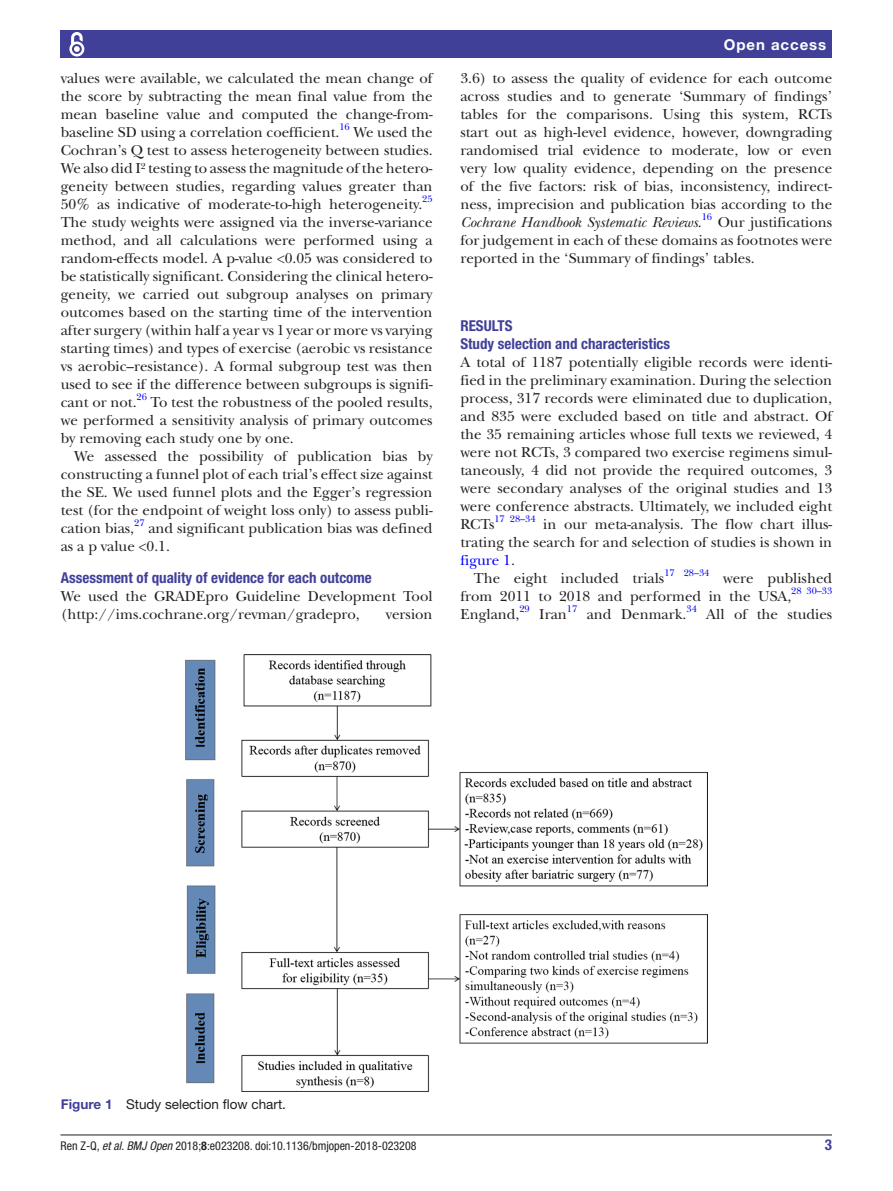
<style>
.page{position:relative;width:893px;height:1191px;background:#fff}
.page>*{position:absolute;margin:0;border:0;box-sizing:border-box;transform-origin:0 0}
.t1{font:15px/18px "New Baskerville";color:#231f20;text-align:justify}
.t2{font:700 condensed 15px/18px "Helvetica Neue LT Std";color:#414099}
.t3{font:700 15px "Helvetica Neue LT Std";letter-spacing:.065em;color:#fff}
.t4{font:15px "New Baskerville";color:#00f}
.t5{font:13.5px "Helvetica Neue LT Std";color:#231f20}
.t6{font:condensed 12px "Helvetica Neue LT Std";color:#231f20}
.t7{font:9.9px "New Baskerville";color:#00f}
.s1{font-style:italic}
.s2{color:#231f20}
.s3{font-weight:700;color:#414099}
.s4{font-weight:700}
</style>
<div class="page">
<hr style="left:61px;top:1134px;width:771px;height:1px;background:#231f20">
<div style="left:61px;top:31px;width:771px;height:27px;background:#414099"></div>
<svg style="left:69px;top:32px;width:16px;height:25px"></svg>
<img style="left:186px;top:654px;width:521px;height:437px">
<p class="t1" style="left:61px;top:69px;width:373px">values were available, we calculated the mean change of the score by subtracting the mean final value from the mean baseline value and computed the change-from&shy;baseline SD using a correlation coefficient.</p>
<p class="t7" style="left:339px;top:121px;width:12px">16</p>
<p class="t1" style="left:61px;top:123px;width:373px;text-indent:293px">We used the Cochran’s Q test to assess heterogeneity between studies.<br>We also did I² testing to assess the magnitude of the hetero&shy;geneity between studies, regarding values greater than 50% as indicative of moderate-to-high heterogeneity.</p>
<p class="t7" style="left:422px;top:193px;width:12px">25</p>
<p class="t1" style="left:61px;top:213px;width:373px">The study weights were assigned via the inverse-variance method, and all calculations were performed using a random-effects model. A p-value &lt;0.05 was considered to be statistically significant. Considering the clinical hetero&shy;geneity, we carried out subgroup analyses on primary outcomes based on the starting time of the intervention after surgery (within half a year vs 1year or more vs varying starting times) and types of exercise (aerobic vs resistance vs aerobic–resistance). A formal subgroup test was then used to see if the difference between subgroups is signifi&shy;cant or not.</p>
<p class="t7" style="left:137px;top:391px;width:12px">26</p>
<p class="t1" style="left:61px;top:393px;width:373px;text-indent:90px">To test the robustness of the pooled results, we performed a sensitivity analysis of primary outcomes by removing each study one by one.</p>
<p class="t1" style="left:61px;top:447px;width:373px;text-indent:14px">We assessed the possibility of publication bias by constructing a funnel plot of each trial’s effect size against the SE. We used funnel plots and the Egger’s regression test (for the endpoint of weight loss only) to assess publi&shy;cation bias,<sup>27</sup> and significant publication bias was defined as a p value &lt;0.1.</p>
<p class="t2" style="left:61px;top:568px;width:313px">Assessment of quality of evidence for each outcome</p>
<p class="t1" style="left:61px;top:587px;width:373px">We used the GRADEpro Guideline Development Tool (http://ims.cochrane.org/revman/gradepro,</p>
<p class="t1" style="left:386px;top:605px;width:48px">version</p>
<p class="t3" style="left:724px;top:35px;width:104px">Open access</p>
<p class="t1" style="left:460px;top:69px;width:373px">3.6) to assess the quality of evidence for each outcome across studies and to generate ‘Summary of findings’ tables for the comparisons. Using this system, RCTs start out as high-level evidence, however, downgrading randomised trial evidence to moderate, low or even very low quality evidence, depending on the presence of the five factors: risk of bias, inconsistency, indirect&shy;ness, imprecision and publication bias according to the <span class="s1">Cochrane Handbook Systematic Reviews</span>.</p>
<p class="t7" style="left:702px;top:211px;width:12px">16</p>
<p class="t1" style="left:460px;top:213px;width:373px;text-indent:257px">Our justifications for judgement in each of these domains as footnotes were reported in the ‘Summary of findings’ tables.</p>
<p class="t2" style="left:460px;top:316px;width:211px">Results<br>Study selection and characteristics</p>
<p class="t1" style="left:460px;top:353px;width:373px">A total of 1187 potentially eligible records were identi&shy;fied in the preliminary examination. During the selection process, 317 records were eliminated due to duplication, and 835 were excluded based on title and abstract. Of the 35 remaining articles whose full texts we reviewed, 4 were not RCTs, 3 compared two exercise regimens simul&shy;taneously, 4 did not provide the required outcomes, 3 were secondary analyses of the original studies and 13 were conference abstracts. Ultimately, we included eight RCTs</p>
<p class="t7" style="left:494px;top:513px;width:43px">17 28–34</p>
<p class="t1" style="left:543px;top:515px;width:290px">in our meta-analysis. The flow chart illus-</p>
<p class="t1" style="left:460px;top:533px;width:373px">trating the search for and selection of studies is shown in</p>
<p class="t4" style="left:460px;top:551px;width:56px">figure 1<span class="s2">.</span></p>
<p class="t1" style="left:474px;top:569px;width:192px">The eight included trials</p>
<p class="t7" style="left:664px;top:567px;width:47px">17 28–34</p>
<p class="t1" style="left:460px;top:569px;width:373px;text-indent:263px">were published from 2011 to 2018 and performed in the USA,</p>
<p class="t7" style="left:791px;top:585px;width:42px">28 30–33</p>
<p class="t7" style="left:567px;top:603px;width:12px">17</p>
<p class="t1" style="left:587px;top:605px;width:101px">and Denmark.</p>
<p class="t7" style="left:686px;top:603px;width:12px">34</p>
<p class="t1" style="left:706px;top:605px;width:127px">All of the studies</p>
<p class="t1" style="left:460px;top:605px;width:61px">England,</p>
<p class="t7" style="left:519px;top:603px;width:12px">29</p>
<p class="t1" style="left:539px;top:605px;width:29px">Iran</p>
<p class="t5" style="left:61px;top:1096px;width:227px"><span class="s3">Figure 1</span> Study selection flow chart.</p>
<p class="t6" style="left:61px;top:1138px;width:358px">Ren Z-Q, <span class="s1">et al</span>. <span class="s1">BMJ Open</span> 2018;<span class="s4">8</span>:e023208. doi:10.1136/bmjopen-2018-023208</p>
<p class="t2" style="left:825px;top:1135px;width:9px">3</p>
</div>
